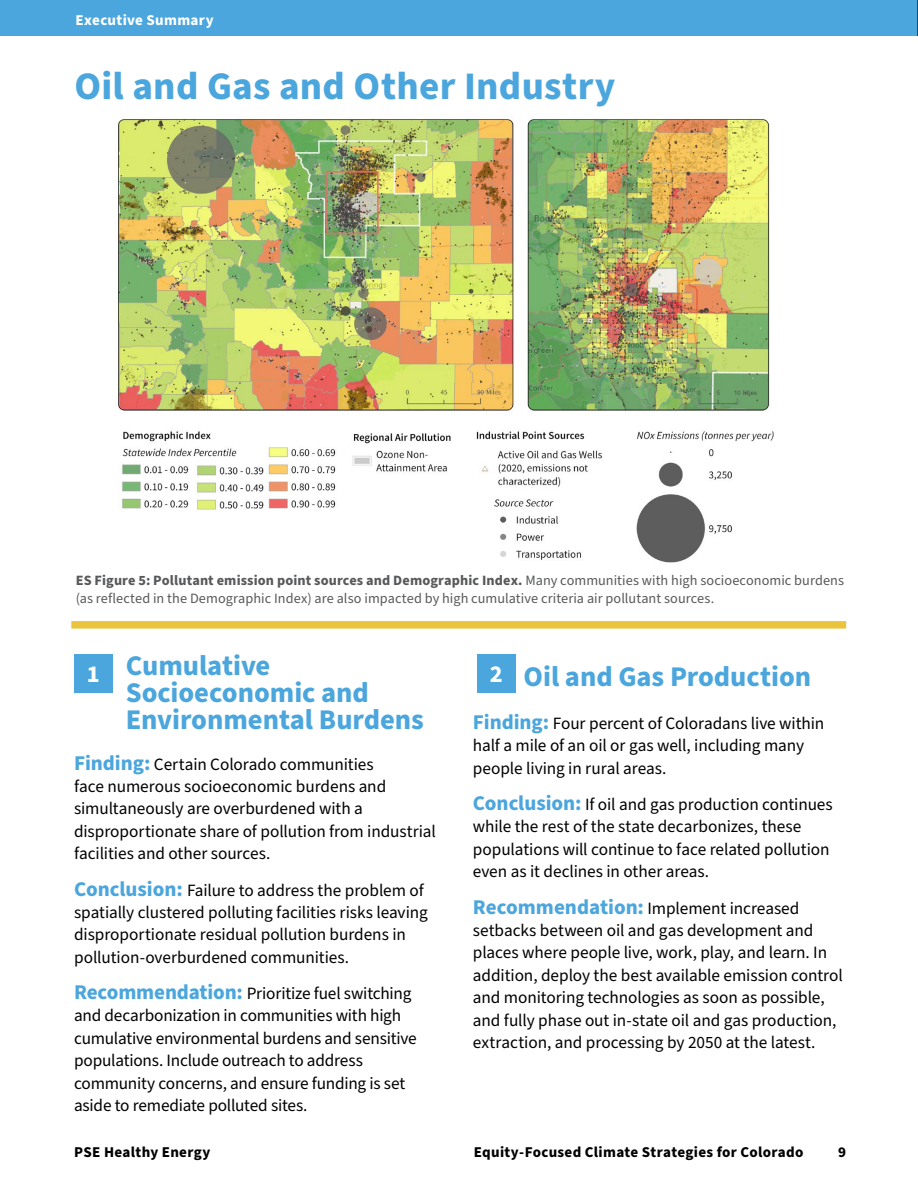
<style>
.page{position:relative;width:918px;height:1188px;background:#fff}
.page>*{position:absolute;margin:0;border:0;box-sizing:border-box;transform-origin:0 0}
.t1{font:700 39px "Source Sans Pro";letter-spacing:.005em;color:#4ba6dd}
.t2{font:700 28.5px/27px "Source Sans Pro";color:#4ba6dd}
.t3{font:700 24.3px "Source Sans Pro";color:#fff}
.t4{font:17.25px/22.5px "Source Sans Pro";letter-spacing:-.005em;color:#000}
.t5{font:700 15px "Source Sans Pro";letter-spacing:.02em;color:#000}
.t6{font:700 15px "Source Sans Pro";letter-spacing:.025em;color:#fff}
.t7{font:14.25px/18px "Source Sans Pro";letter-spacing:.005em;color:#58595b}
.s1{font-weight:700}
.s2{font-weight:700;font-size:21px;color:#4ba6dd}
</style>
<div class="page">
<div style="left:0;top:0;width:918px;height:36px;background:#4ba6dd"></div>
<div style="left:74px;top:655px;width:38px;height:38px;background:#4ba6dd"></div>
<div style="left:477px;top:655px;width:38px;height:38px;background:#4ba6dd"></div>
<div style="left:71px;top:621px;width:775px;height:8px;background:#e9c43c"></div>
<hr style="left:917px;top:0;width:1px;height:36px;background:#00527d">
<img style="left:118px;top:117px;width:656px;height:446px">
<p class="t6" style="left:76px;top:9px;width:140px">Executive Summary</p>
<h1 class="t1" style="left:74px;top:60px;width:543px">Oil and Gas and Other Industry</h1>
<p class="t7" style="left:76px;top:572px;width:770px"><span class="s1">ES Figure 5: Pollutant emission point sources and Demographic Index.</span> Many communities with high socioeconomic burdens (as reflected in the Demographic Index) are also impacted by high cumulative criteria air pollutant sources.</p>
<h2 class="t2" style="left:126px;top:653px;width:300px;text-indent:-39px"><sub>1</sub> Cumulative<br>Socioeconomic and<br>Environmental Burdens</h2>
<p class="t4" style="left:74px;top:753px;width:363px"><span class="s2">Finding:</span> Certain Colorado communities<br>face numerous socioeconomic burdens and simultaneously are overburdened with a disproportionate share of pollution from industrial facilities and other sources.</p>
<p class="t4" style="left:74px;top:879px;width:355px"><span class="s2">Conclusion:</span> Failure to address the problem of spatially clustered polluting facilities risks leaving disproportionate residual pollution burdens in pollution-overburdened communities.</p>
<p class="t4" style="left:74px;top:983px;width:344px"><span class="s2">Recommendation:</span> Prioritize fuel switching and decarbonization in communities with high cumulative environmental burdens and sensitive populations. Include outreach to address community concerns, and ensure funding is set aside to remediate polluted sites.</p>
<h3 class="t3" style="left:490px;top:657px;width:14px">2</h3>
<h2 class="t2" style="left:524px;top:663px;width:289px">Oil and Gas Production</h2>
<p class="t4" style="left:473px;top:713px;width:353px"><span class="s2">Finding:</span> Four percent of Coloradans live within half a mile of an oil or gas well, including many people living in rural areas.</p>
<p class="t4" style="left:473px;top:794px;width:361px"><span class="s2">Conclusion:</span> If oil and gas production continues while the rest of the state decarbonizes, these populations will continue to face related pollution even as it declines in other areas.</p>
<p class="t4" style="left:473px;top:897px;width:371px"><span class="s2">Recommendation:</span> Implement increased setbacks between oil and gas development and places where people live, work, play, and learn. In addition, deploy the best available emission control and monitoring technologies as soon as possible, and fully phase out in-state oil and gas production, extraction, and processing by 2050 at the latest.</p>
<p class="t5" style="left:74px;top:1141px;width:138px">PSE Healthy Energy</p>
<p class="t5" style="left:474px;top:1141px;width:331px">Equity-Focused Climate Strategies for Colorado</p>
<p class="t5" style="left:838px;top:1141px;width:9px">9</p>
</div>
